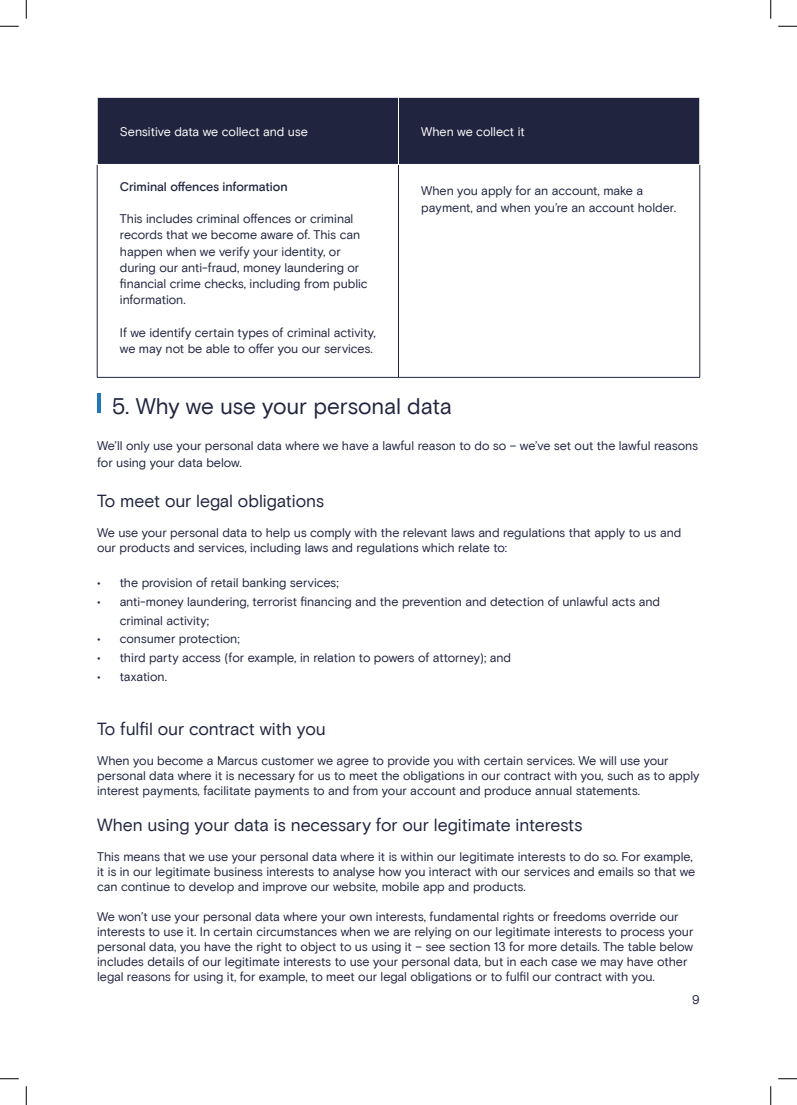
<style>
.page{position:relative;width:797px;height:1105px;background:#fff}
.page>*{position:absolute;margin:0;border:0;box-sizing:border-box;transform-origin:0 0}
.t1{font:22.5px "Basis Grotesque Pro";letter-spacing:-.01em;color:#20243f}
.t2{font:17.5px "Basis Grotesque Pro";letter-spacing:-.005em;color:#20243f}
.t3{font:12.5px/15px "Basis Grotesque Pro";letter-spacing:-.005em;color:#20243f}
.t4{font:12.5px "Basis Grotesque Pro";color:#fff}
.t5{font:500 12.5px "Basis Grotesque Pro";letter-spacing:-.005em;color:#20243f}
</style>
<div class="page">
<hr style="left:97px;top:393px;width:4px;height:19px;background:#2077bd">
<div style="left:98px;top:98px;width:601px;height:66px;background:#20243f"></div>
<hr style="left:398px;top:165px;width:1px;height:212px;background:#20243f">
<hr style="left:97px;top:165px;width:1px;height:212px;background:#20243f">
<hr style="left:699px;top:165px;width:1px;height:212px;background:#20243f">
<hr style="left:97px;top:377px;width:301px;height:1px;background:#20243f">
<hr style="left:398px;top:377px;width:302px;height:1px;background:#20243f">
<hr style="left:398px;top:97px;width:1px;height:67px;background:#fff">
<svg style="left:0;top:25px;width:19px;height:2px"></svg>
<svg style="left:778px;top:25px;width:19px;height:2px"></svg>
<svg style="left:0;top:1078px;width:19px;height:1px"></svg>
<svg style="left:778px;top:1078px;width:19px;height:1px"></svg>
<svg style="left:25px;top:0;width:2px;height:19px"></svg>
<svg style="left:25px;top:1086px;width:2px;height:19px"></svg>
<svg style="left:770px;top:0;width:1px;height:19px"></svg>
<svg style="left:770px;top:1086px;width:1px;height:19px"></svg>
<p class="t4" style="left:120px;top:124px;width:189px">Sensitive data we collect and use</p>
<p class="t4" style="left:421px;top:124px;width:105px">When we collect it</p>
<p class="t5" style="left:120px;top:179px;width:169px">Criminal offences information</p>
<p class="t3" style="left:120px;top:211px;width:249px;line-height:16.2px">This includes criminal offences or criminal records that we become aware of. This can happen when we verify your identity, or during our anti-fraud, money laundering or financial crime checks, including from public information.</p>
<p class="t3" style="left:120px;top:325px;width:257px;line-height:16.2px">If we identify certain types of criminal activity, we may not be able to offer you our services.</p>
<p class="t3" style="left:421px;top:183px;width:256px;line-height:16.2px">When you apply for an account, make a payment, and when you’re an account holder.</p>
<h1 class="t1" style="left:112px;top:393px;width:341px">5. Why we use your personal data</h1>
<p class="t3" style="left:97px;top:438px;width:602px;line-height:16.2px">We’ll only use your personal data where we have a lawful reason to do so – we’ve set out the lawful reasons for using your data below.</p>
<h2 class="t2" style="left:97px;top:491px;width:228px">To meet our legal obligations</h2>
<p class="t3" style="left:97px;top:525px;width:585px">We use your personal data to help us comply with the relevant laws and regulations that apply to us and our products and services, including laws and regulations which relate to:</p>
<p class="t3" style="left:97px;top:575px;width:243px">• the provision of retail banking services;</p>
<p class="t3" style="left:120px;top:592px;width:542px;line-height:18.8px;text-indent:-22px">• anti-money laundering, terrorist financing and the prevention and detection of unlawful acts and criminal activity;</p>
<p class="t3" style="left:97px;top:632px;width:144px">• consumer protection;</p>
<p class="t3" style="left:97px;top:650px;width:415px">• third party access (for example, in relation to powers of attorney); and</p>
<p class="t3" style="left:97px;top:669px;width:71px">• taxation.</p>
<h2 class="t2" style="left:97px;top:719px;width:230px">To fulfil our contract with you</h2>
<p class="t3" style="left:97px;top:753px;width:604px">When you become a Marcus customer we agree to provide you with certain services. We will use your personal data where it is necessary for us to meet the obligations in our contract with you, such as to apply interest payments, facilitate payments to and from your account and produce annual statements.</p>
<h2 class="t2" style="left:97px;top:815px;width:487px">When using your data is necessary for our legitimate interests</h2>
<p class="t3" style="left:97px;top:849px;width:599px">This means that we use your personal data where it is within our legitimate interests to do so. For example, it is in our legitimate business interests to analyse how you interact with our services and emails so that we can continue to develop and improve our website, mobile app and products.</p>
<p class="t3" style="left:97px;top:909px;width:597px">We won’t use your personal data where your own interests, fundamental rights or freedoms override our interests to use it. In certain circumstances when we are relying on our legitimate interests to process your personal data, you have the right to object to us using it – see section 13 for more details. The table below includes details of our legitimate interests to use your personal data, but in each case we may have other legal reasons for using it, for example, to meet our legal obligations or to fulfil our contract with you.</p>
<p class="t3" style="left:692px;top:992px;width:9px">9</p>
</div>
